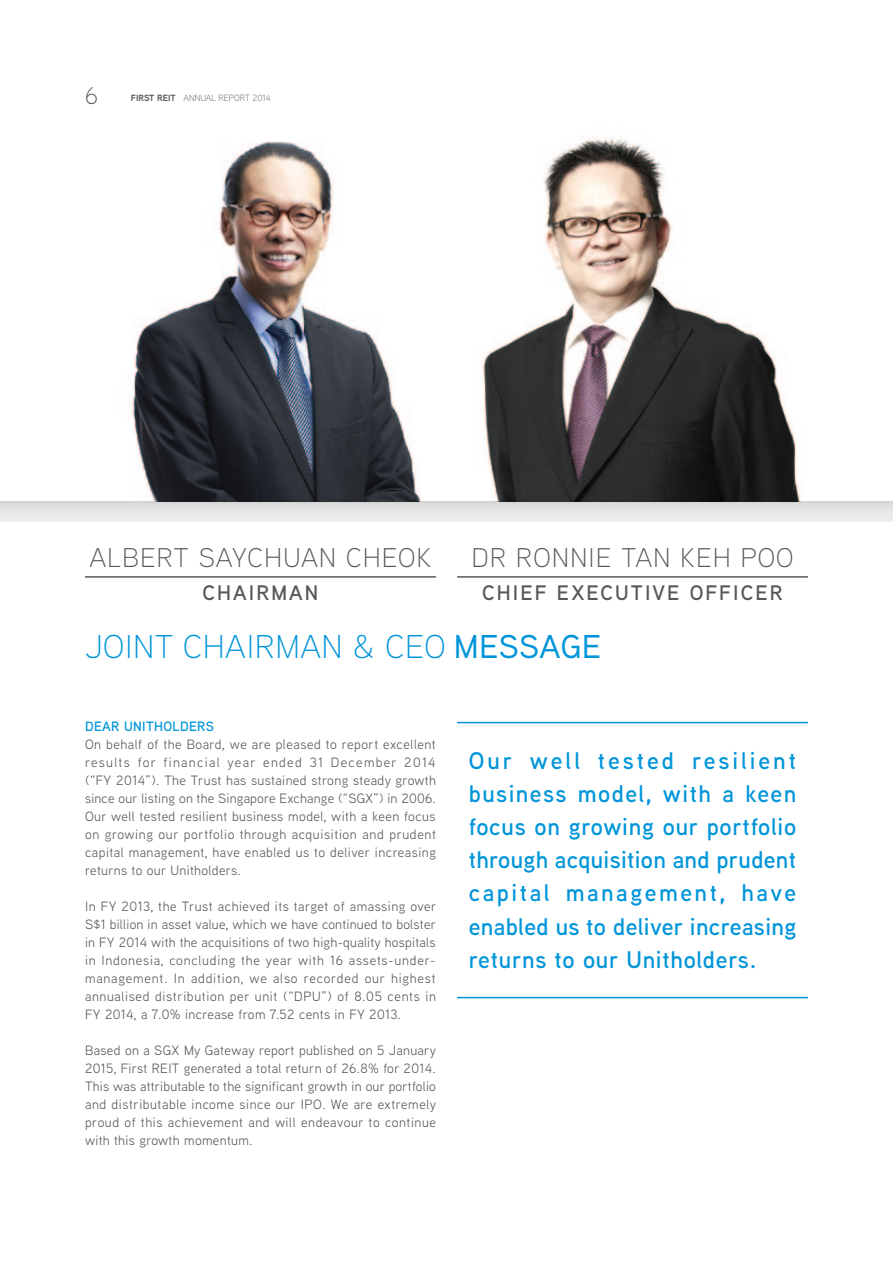
<style>
.page{position:relative;width:893px;height:1263px;background:#fff}
.page>*{position:absolute;margin:0;border:0;box-sizing:border-box;transform-origin:0 0}
.t1{font:300 33px "Aaux Next";letter-spacing:.025em;color:#0095d9}
.t2{font:300 27px "Aaux Next";letter-spacing:.05em;color:#57585a}
.t3{font:600 24px/33px "Aaux Next";letter-spacing:.015em;color:#0095d9;text-align:justify}
.t4{font:300 24px "Aaux Next";color:#57585a}
.t5{font:600 21px "Aaux Next";letter-spacing:.1em;color:#57585a}
.t6{font:13.5px/18px "Aaux Next";letter-spacing:.025em;color:#57585a;text-align:justify}
.t7{font:600 13.5px "Aaux Next";letter-spacing:.025em;color:#0095d9}
.t8{font:300 9px "Aaux Next";color:#57585a}
.s1{font-weight:700}
.s2{font-weight:500}
</style>
<div class="page">
<img style="left:132px;top:141px;width:289px;height:360px">
<img style="left:482px;top:138px;width:319px;height:363px">
<hr style="left:85px;top:576px;width:351px;height:2px;background:#57585a">
<hr style="left:457px;top:576px;width:351px;height:2px;background:#57585a">
<hr style="left:457px;top:722px;width:351px;height:1px;background:#0095d9">
<hr style="left:457px;top:997px;width:351px;height:1px;background:#0095d9">
<div style="left:0;top:501px;width:893px;height:20px;background:linear-gradient(to right,#e6e6e6,#e6e6e6)"></div>
<h3 class="t4" style="left:85px;top:80px;width:14px">6</h3>
<p class="t8" style="left:131px;top:92px;width:141px"><span class="s1">FIRST REIT</span> ANNUAL REPORT 2014</p>
<p class="t2" style="left:89px;top:539px;width:344px">ALBERT SAYCHUAN CHEOK</p>
<p class="t5" style="left:203px;top:578px;width:117px">CHAIRMAN</p>
<p class="t2" style="left:472px;top:539px;width:323px">DR RONNIE TAN KEH POO</p>
<p class="t5" style="left:482px;top:578px;width:302px">CHIEF EXECUTIVE OFFICER</p>
<p class="t1" style="left:85px;top:624px;width:518px">JOINT CHAIRMAN &amp; CEO <span class="s2">MESSAGE</span></p>
<p class="t7" style="left:85px;top:717px;width:130px">DEAR UNITHOLDERS</p>
<p class="t6" style="left:85px;top:735px;width:353px">On behalf of the Board, we are pleased to report excellent results for financial year ended 31 December 2014 (“FY 2014”). The Trust has sustained strong steady growth since our listing on the Singapore Exchange (“SGX”) in 2006.<br>Our well tested resilient business model, with a keen focus on growing our portfolio through acquisition and prudent capital management, have enabled us to deliver increasing returns to our Unitholders.</p>
<p class="t6" style="left:85px;top:897px;width:353px">In FY 2013, the Trust achieved its target of amassing over S$1 billion in asset value, which we have continued to bolster in FY 2014 with the acquisitions of two high-quality hospitals in Indonesia, concluding the year with 16 assets-under&shy;management. In addition, we also recorded our highest annualised distribution per unit (“DPU”) of 8.05 cents in FY 2014, a 7.0% increase from 7.52 cents in FY 2013.</p>
<p class="t6" style="left:85px;top:1041px;width:353px">Based on a SGX My Gateway report published on 5 January 2015, First REIT generated a total return of 26.8% for 2014.<br>This was attributable to the significant growth in our portfolio and distributable income since our IPO. We are extremely proud of this achievement and will endeavour to continue with this growth momentum.</p>
<p class="t3" style="left:469px;top:744px;width:329px">Our well tested resilient business model, with a keen focus on growing our portfolio through acquisition and prudent capital management, have enabled us to deliver increasing returns to our Unitholders.</p>
</div>
